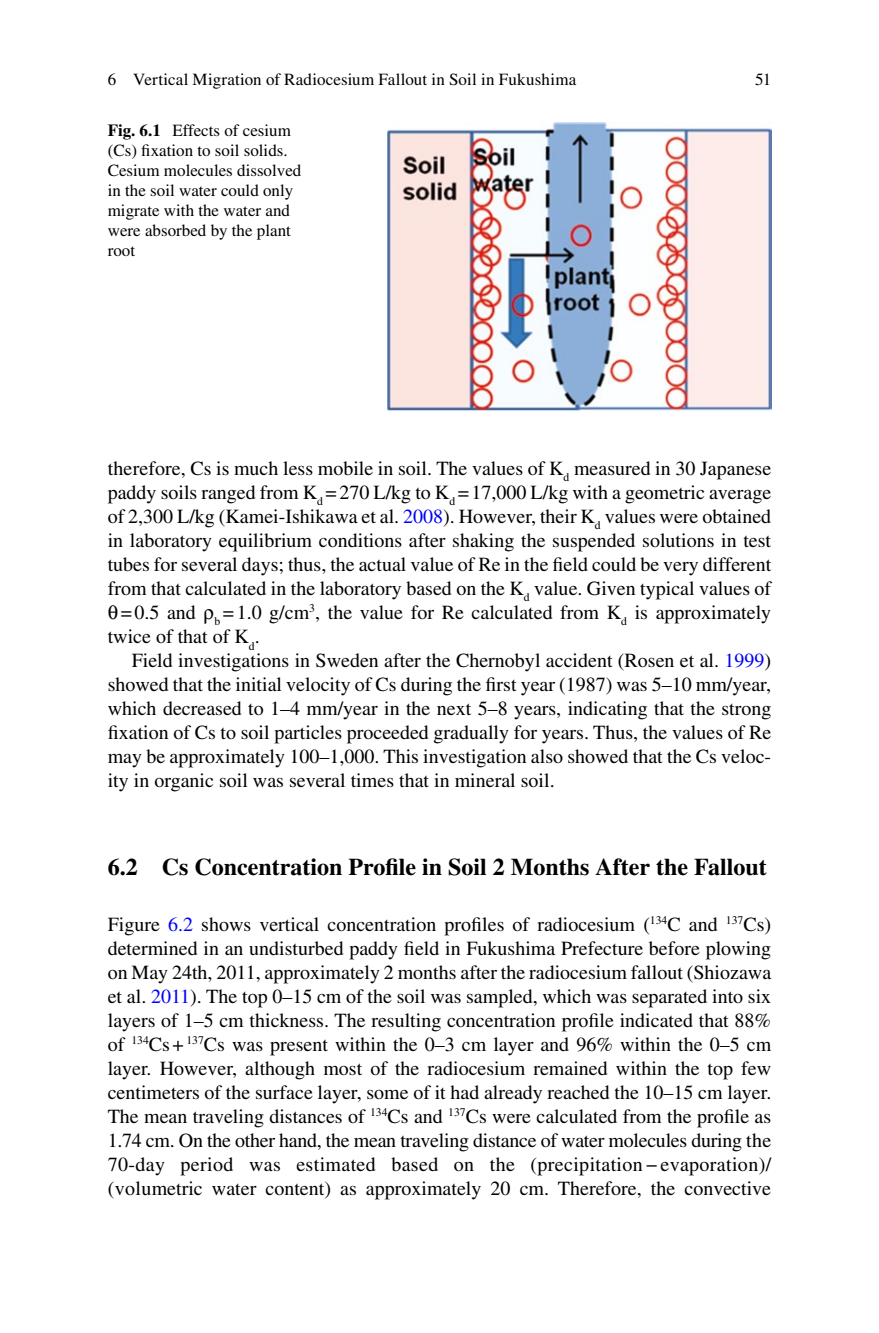
<style>
.page{position:relative;width:879px;height:1333px;background:#fff}
.page>*{position:absolute;margin:0;border:0;box-sizing:border-box;transform-origin:0 0}
.t1{font:700 24px "Vvlbxr Times";color:#000}
.t2{font:20px/24px "Bvhnlj Times";color:#000;text-align:justify}
.t3{font:17px/20px "Bvhnlj Times";color:#000}
.s1{font-family:"Vvlbxr Times";font-weight:700}
.s2{color:#0000fa}
</style>
<div class="page">
<img style="left:387px;top:122px;width:384px;height:289px">
<p class="t3" style="left:108px;top:69px;width:470px">6 Vertical Migration of Radiocesium Fallout in Soil in Fukushima</p>
<p class="t3" style="left:108px;top:120px;width:195px"><span class="s1">Fig. 6.1</span> Effects of cesium (Cs) fixation to soil solids.<br>Cesium molecules dissolved in the soil water could only migrate with the water and were absorbed by the plant root</p>
<p class="t3" style="left:755px;top:69px;width:18px">51</p>
<p class="t2" style="left:108px;top:456px;width:665px">therefore, Cs is much less mobile in soil. The values of K<sub>d</sub> measured in 30 Japanese</p>
<p class="t2" style="left:108px;top:480px;width:665px">paddy soils ranged from K<sub>d</sub> =270 L/kg to K<sub>d</sub> =17,000 L/kg with a geometric average</p>
<p class="t2" style="left:108px;top:504px;width:665px">of 2,300 L/kg (Kamei-Ishikawa et al. <span class="s2">2008</span>). However, their K<sub>d</sub> values were obtained</p>
<p class="t2" style="left:108px;top:528px;width:665px">in laboratory equilibrium conditions after shaking the suspended solutions in test</p>
<p class="t2" style="left:108px;top:552px;width:665px">tubes for several days; thus, the actual value of Re in the field could be very different</p>
<p class="t2" style="left:108px;top:576px;width:665px">from that calculated in the laboratory based on the K<sub>d</sub> value. Given typical values of</p>
<p class="t2" style="left:121px;top:600px;width:652px">=0.5 and <sub>b</sub> =1.0 g/cm<sup>3</sup>, the value for Re calculated from K<sub>d</sub> is approximately</p>
<p class="t2" style="left:108px;top:624px;width:153px">twice of that of K<sub>d</sub>.</p>
<p class="t2" style="left:132px;top:648px;width:641px">Field investigations in Sweden after the Chernobyl accident (Rosen et al. <span class="s2">1999</span>)</p>
<p class="t2" style="left:108px;top:672px;width:665px">showed that the initial velocity of Cs during the first year (1987) was 5–10 mm/year,</p>
<p class="t2" style="left:108px;top:696px;width:665px">which decreased to 1–4 mm/year in the next 5–8 years, indicating that the strong</p>
<p class="t2" style="left:108px;top:720px;width:665px">fixation of Cs to soil particles proceeded gradually for years. Thus, the values of Re</p>
<p class="t2" style="left:108px;top:744px;width:665px">may be approximately 100–1,000. This investigation also showed that the Cs veloc-</p>
<p class="t2" style="left:108px;top:768px;width:448px">ity in organic soil was several times that in mineral soil.</p>
<p class="t1" style="left:108px;top:852px;width:660px">6.2 Cs Concentration Profile in Soil 2 Months After the Fallout</p>
<p class="t2" style="left:108px;top:912px;width:665px">Figure <span class="s2">6.2</span> shows vertical concentration profiles of radiocesium (<sup>134</sup>C and <sup>137</sup>Cs) determined in an undisturbed paddy field in Fukushima Prefecture before plowing on May 24th, 2011, approximately 2 months after the radiocesium fallout (Shiozawa et al. <span class="s2">2011</span>). The top 0–15 cm of the soil was sampled, which was separated into six layers of 1–5 cm thickness. The resulting concentration profile indicated that 88% of <sup>134</sup>Cs+ <sup>137</sup>Cs was present within the 0–3 cm layer and 96% within the 0–5 cm layer. However, although most of the radiocesium remained within the top few centimeters of the surface layer, some of it had already reached the 10–15 cm layer.<br>The mean traveling distances of <sup>134</sup>Cs and <sup>137</sup>Cs were calculated from the profile as 1.74 cm. On the other hand, the mean traveling distance of water molecules during the 70-day period was estimated based on the (precipitation − evaporation)/ (volumetric water content) as approximately 20 cm. Therefore, the convective</p>
</div>
